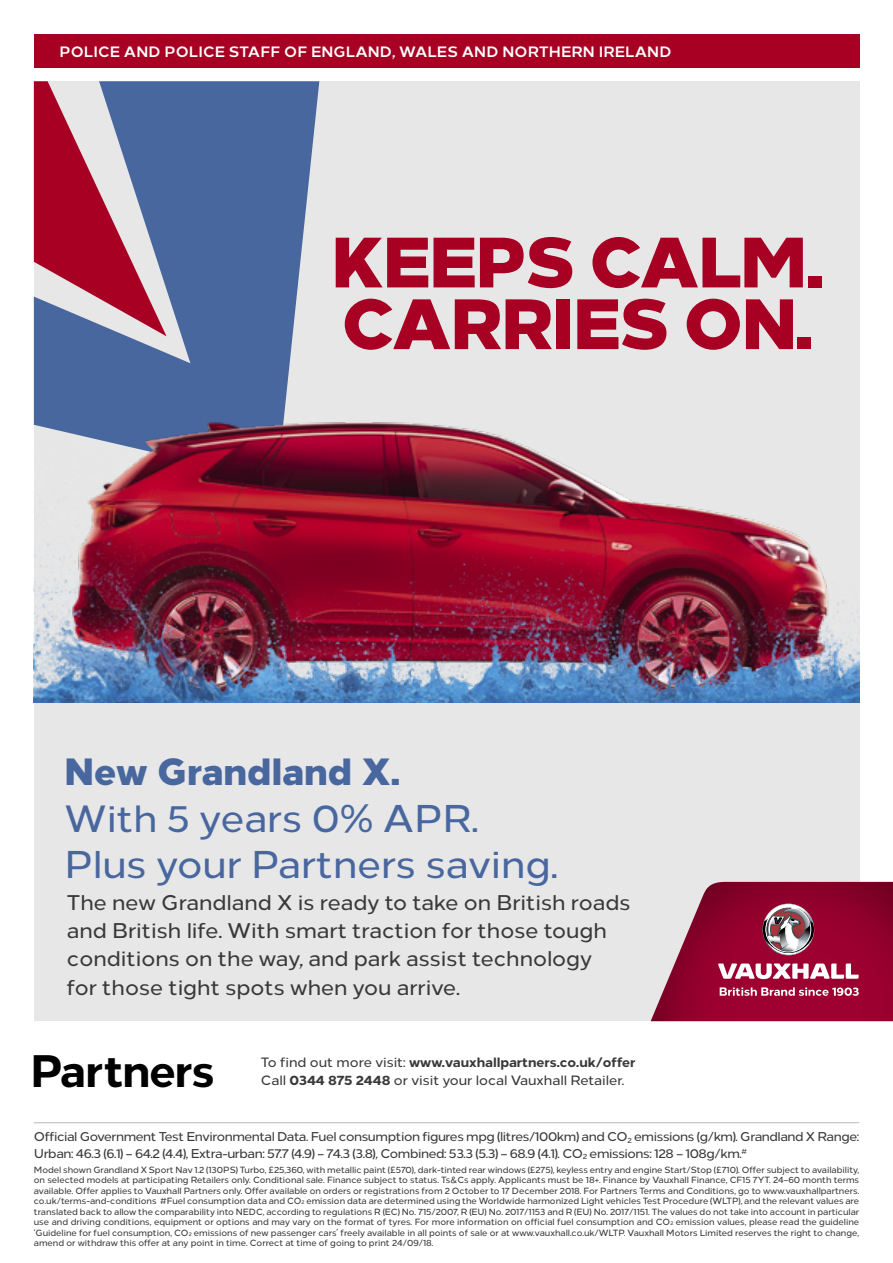
<style>
.page{position:relative;width:893px;height:1263px;background:#fff}
.page>*{position:absolute;margin:0;border:0;box-sizing:border-box;transform-origin:0 0}
.t1{font:800 71.1px/61.7px "Vauxhall Neue";letter-spacing:-.025em;color:#a80023}
.t2{font:800 45.45px "Vauxhall Neue";letter-spacing:-.025em;color:#000}
.t3{font:38.7px/46.3px "Vauxhall Neue";color:#49679f}
.t4{font:800 37.95px "Vauxhall Neue";color:#49679f}
.t5{font:21.3px/28.3px "Vauxhall Neue";color:#393939}
.t6{font:700 15px "Vauxhall Neue";letter-spacing:.01em;color:#fff}
.t7{font:13.5px/18px "Vauxhall Neue";color:#393939}
.t8{font:12.75px/16.5px "Vauxhall Neue";letter-spacing:-.03em;color:#393939}
.t9{font:9px/10.5px "Vauxhall Neue";color:#393939;text-align:justify}
.s1{font-size:37.95px}
.s2{font-weight:800}
.s3{font-size:5.25px}
</style>
<div class="page">
<hr style="left:34px;top:1122px;width:825px;height:1px;background:#c0c0c0">
<div style="left:34px;top:34px;width:825px;height:34px;background:#a80023"></div>
<div style="left:34px;top:81px;width:825px;height:940px;background:#e7e7e7"></div>
<svg style="left:34px;top:81px;width:285px;height:303px;background:#5a75a6"></svg>
<svg style="left:34px;top:81px;width:133px;height:255px"></svg>
<img style="left:34px;top:384px;width:825px;height:318px">
<svg style="left:651px;top:882px;width:242px;height:139px;background:#a33254"></svg>
<h3 class="t6" style="left:60px;top:42px;width:613px">POLICE AND POLICE STAFF OF ENGLAND, WALES AND NORTHERN IRELAND</h3>
<h1 class="t1" style="left:331px;top:231px;width:494px">KEEPS CALM.<br>CARRIES ON.</h1>
<h3 class="t4" style="left:65px;top:748px;width:337px">New Grandland X.</h3>
<h3 class="t3" style="left:65px;top:794px;width:495px"><span class="s1">With 5</span> years 0% APR.<br>Plus your Partners saving.</h3>
<h3 class="t5" style="left:67px;top:888px;width:565px">The new Grandland X is ready to take on British roads and British life. With smart traction for those tough conditions on the way, and park assist technology<br>for those tight spots when you arrive.</h3>
<h2 class="t2" style="left:30px;top:1042px;width:186px">Partners</h2>
<h3 class="t7" style="left:261px;top:1053px;width:376px">To find out more visit: <span class="s2">www.vauxhallpartners.co.uk/offer<br></span>Call <span class="s2">0344 875 2448</span> or visit your local Vauxhall Retailer.</h3>
<p class="t8" style="left:34px;top:1128px;width:827px">Official Government Test Environmental Data. Fuel consumption figures mpg (litres/100km) and CO<sub>2</sub> emissions (g/km). Grandland X Range:<br>Urban: 46.3 (6.1) – 64.2 (4.4), Extra-urban: 57.7 (4.9) – 74.3 (3.8), Combined: 53.3 (5.3) – 68.9 (4.1). CO<sub>2</sub> emissions: 128 – 108g/km.<sup>#</sup></p>
<p class="t9" style="left:34px;top:1164px;width:827px">Model shown Grandland X Sport Nav 1.2 (130PS) Turbo, £25,360, with metallic paint (£570), dark-tinted rear windows (£275), keyless entry and engine Start/Stop (£710). Offer subject to availability, on selected models at participating Retailers only. Conditional sale. Finance subject to status. Ts&amp;Cs apply. Applicants must be 18+. Finance by Vauxhall Finance, CF15 7YT. 24–60 month terms available. Offer applies to Vauxhall Partners only. Offer available on orders or registrations from 2 October to 17 December 2018. For Partners Terms and Conditions, go to www.vauxhallpartners. co.uk/terms-and-conditions #Fuel consumption data and CO<span class="s3">2</span> emission data are determined using the Worldwide harmonized Light vehicles Test Procedure (WLTP), and the relevant values are translated back to allow the comparability into NEDC, according to regulations R (EC) No. 715/2007, R (EU) No. 2017/1153 and R (EU) No. 2017/1151. The values do not take into account in particular use and driving conditions, equipment or options and may vary on the format of tyres. For more information on official fuel consumption and CO<span class="s3">2</span> emission values, please read the guideline ‘Guideline for fuel consumption, CO<span class="s3">2</span> emissions of new passenger cars’ freely available in all points of sale or at www.vauxhall.co.uk/WLTP. Vauxhall Motors Limited reserves the right to change, amend or withdraw this offer at any point in time. Correct at time of going to print 24/09/18.</p>
</div>
